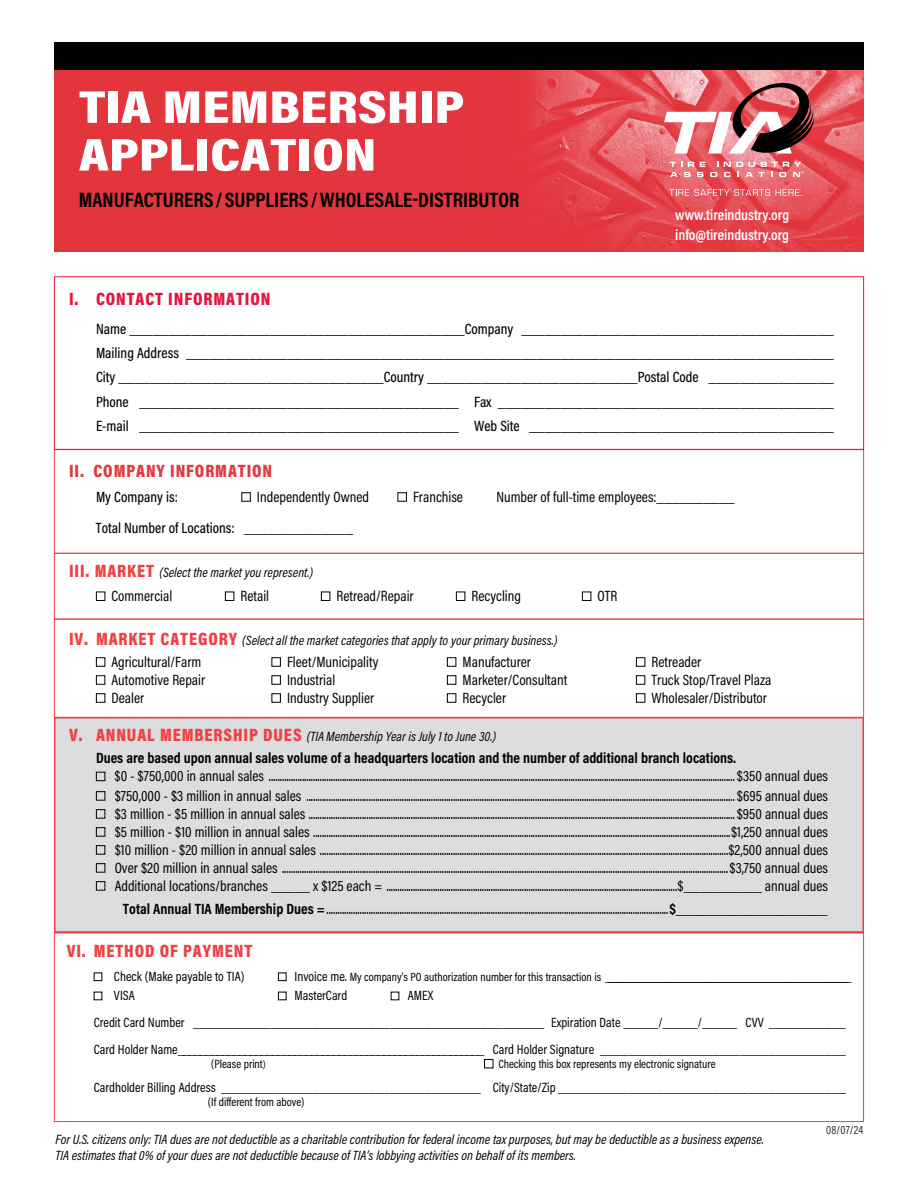
<style>
.page{position:relative;width:918px;height:1188px;background:#fff}
.page>*{position:absolute;margin:0;border:0;box-sizing:border-box;transform-origin:0 0}
.t1{font:900 46.5px/47.7px "Acumin Pro Cond";color:#fff;scale:1.3 1}
.t2{font:700 21px "Acumin Pro Cond";color:#000}
.t3{font:900 18px "Acumin Pro Cond";letter-spacing:.05em;color:#e23a3e}
.t4{font:900 18px "Acumin Pro Cond";letter-spacing:.05em;color:#e3173e}
.t5{font:900 18px "Acumin Pro Cond";letter-spacing:.05em;color:#ef4144}
.t6{font:15px/18px "Acumin Pro Cond";color:#000}
.t7{font:500 15px/24.2px "Acumin Pro Cond";color:#000}
.t8{font:700 15px "Acumin Pro Cond";color:#000}
.t9{font:600 15px/19.5px "Acumin Pro Cond";color:#fff}
.t10{font:13.5px/27px "Acumin Pro Cond";color:#000}
.t11{font:italic 13.5px/16.2px "Acumin Pro Cond";color:#000}
.t12{font:12px "Acumin Pro Cond";color:#000}
.t13{font:300 12px "Acumin Pro Cond";color:#000}
.t14{font:5.55px "Myriad";color:#fff}
.s1{font-weight:900;font-style:normal;font-size:18px;color:#ef4144}
.s2{font-weight:700}
.s3{font-size:12px}
.s4{font-size:10.5px}
</style>
<div class="page">
<img style="left:54px;top:70px;width:810px;height:182px">
<div style="left:54px;top:42px;width:810px;height:28px;background:#000"></div>
<div style="left:54px;top:717px;width:810px;height:217px;background:#dcddde"></div>
<svg style="left:670px;top:162px;width:48px;height:15px"></svg>
<svg style="left:724px;top:162px;width:77px;height:15px"></svg>
<svg style="left:664px;top:83px;width:150px;height:73px"></svg>
<svg style="left:669px;top:189px;width:101px;height:7px"></svg>
<svg style="left:776px;top:189px;width:26px;height:7px"></svg>
<div style="left:96px;top:772px;width:9px;height:9px;border:1px solid #000"></div>
<div style="left:96px;top:791px;width:9px;height:10px;border:1px solid #000"></div>
<div style="left:96px;top:809px;width:9px;height:10px;border:1px solid #000"></div>
<div style="left:96px;top:827px;width:9px;height:10px;border:1px solid #000"></div>
<div style="left:96px;top:845px;width:9px;height:10px;border:1px solid #000"></div>
<div style="left:96px;top:863px;width:9px;height:10px;border:1px solid #000"></div>
<div style="left:96px;top:881px;width:9px;height:10px;border:1px solid #000"></div>
<div style="left:96px;top:592px;width:9px;height:9px;border:1px solid #000"></div>
<div style="left:225px;top:592px;width:9px;height:9px;border:1px solid #000"></div>
<div style="left:321px;top:592px;width:9px;height:9px;border:1px solid #000"></div>
<div style="left:456px;top:592px;width:9px;height:9px;border:1px solid #000"></div>
<div style="left:582px;top:592px;width:9px;height:9px;border:1px solid #000"></div>
<div style="left:54px;top:619px;width:810px;height:99px;border:1px solid #ef4144"></div>
<div style="left:96px;top:657px;width:9px;height:10px;border:1px solid #000"></div>
<div style="left:272px;top:657px;width:9px;height:10px;border:1px solid #000"></div>
<div style="left:447px;top:657px;width:9px;height:10px;border:1px solid #000"></div>
<div style="left:636px;top:657px;width:9px;height:10px;border:1px solid #000"></div>
<div style="left:96px;top:675px;width:9px;height:10px;border:1px solid #000"></div>
<div style="left:272px;top:675px;width:9px;height:10px;border:1px solid #000"></div>
<div style="left:447px;top:675px;width:9px;height:10px;border:1px solid #000"></div>
<div style="left:636px;top:675px;width:9px;height:10px;border:1px solid #000"></div>
<div style="left:96px;top:693px;width:9px;height:10px;border:1px solid #000"></div>
<div style="left:272px;top:693px;width:9px;height:10px;border:1px solid #000"></div>
<div style="left:447px;top:693px;width:9px;height:10px;border:1px solid #000"></div>
<div style="left:636px;top:693px;width:9px;height:10px;border:1px solid #000"></div>
<div style="left:54px;top:449px;width:810px;height:105px;border:1px solid #ef4144"></div>
<div style="left:241px;top:492px;width:10px;height:10px;border:1px solid #000"></div>
<div style="left:398px;top:492px;width:9px;height:10px;border:1px solid #000"></div>
<div style="left:54px;top:276px;width:810px;height:174px;border:1px solid #e3173e"></div>
<div style="left:94px;top:972px;width:8px;height:9px;border:1px solid #000"></div>
<div style="left:278px;top:972px;width:9px;height:9px;border:1px solid #000"></div>
<div style="left:278px;top:992px;width:9px;height:8px;border:1px solid #000"></div>
<div style="left:484px;top:1059px;width:9px;height:9px;border:1px solid #000"></div>
<div style="left:54px;top:931px;width:810px;height:191px;border:1px solid #ef4144"></div>
<h1 class="t1" style="left:79px;top:82px;width:298px">TIA MEMBERSHIP<br>APPLICATION</h1>
<h2 class="t2" style="left:79px;top:186px;width:442px">MANUFACTURERS/SUPPLIERS/WHOLESALE-DISTRIBUTOR</h2>
<p class="t14" style="left:802px;top:171px;width:4px">®</p>
<p class="t9" style="left:675px;top:205px;width:116px">www.tireindustry.org info@tireindustry.org</p>
<p class="t4" style="left:69px;top:287px;width:203px">I. CONTACT INFORMATION</p>
<p class="t7" style="left:96px;top:317px;width:755px">Name ___________________________________________Company __________________________________________ Mailing Address _____________________________________________________________________________________ City __________________________________Country ___________________________Postal Code __________________ Phone _________________________________________ Fax ____________________________________________ E-mail _________________________________________ Web Site ________________________________________</p>
<p class="t3" style="left:69px;top:459px;width:205px">II. COMPANY INFORMATION</p>
<p class="t7" style="left:96px;top:484px;width:83px">My Company is:</p>
<p class="t6" style="left:257px;top:487px;width:114px">Independently Owned</p>
<p class="t6" style="left:413px;top:487px;width:51px">Franchise</p>
<p class="t6" style="left:496px;top:487px;width:240px">Number of full-time employees:__________</p>
<p class="t7" style="left:96px;top:515px;width:259px">Total Number of Locations: ______________</p>
<p class="t11" style="left:69px;top:564px;width:246px"><span class="s1">III. MARKET</span> (Select the market you represent.)</p>
<p class="t6" style="left:111px;top:586px;width:62px">Commercial</p>
<p class="t6" style="left:241px;top:586px;width:30px">Retail</p>
<p class="t6" style="left:337px;top:586px;width:79px">Retread/Repair</p>
<p class="t6" style="left:472px;top:586px;width:51px">Recycling</p>
<p class="t6" style="left:598px;top:586px;width:21px">OTR</p>
<p class="t11" style="left:69px;top:632px;width:490px"><span class="s1">IV. MARKET CATEGORY</span> (Select all the market categories that apply to your primary business.)</p>
<p class="t6" style="left:111px;top:652px;width:91px">Agricultural/Farm</p>
<p class="t6" style="left:287px;top:652px;width:93px">Fleet/Municipality</p>
<p class="t6" style="left:463px;top:652px;width:70px">Manufacturer</p>
<p class="t6" style="left:652px;top:652px;width:51px">Retreader</p>
<p class="t6" style="left:112px;top:670px;width:95px">Automotive Repair</p>
<p class="t6" style="left:287px;top:670px;width:50px">Industrial</p>
<p class="t6" style="left:463px;top:670px;width:106px">Marketer/Consultant</p>
<p class="t6" style="left:652px;top:670px;width:121px">Truck Stop/Travel Plaza</p>
<p class="t6" style="left:112px;top:688px;width:34px">Dealer</p>
<p class="t6" style="left:287px;top:688px;width:89px">Industry Supplier</p>
<p class="t6" style="left:463px;top:688px;width:45px">Recycler</p>
<p class="t6" style="left:652px;top:688px;width:117px">Wholesaler/Distributor</p>
<p class="t11" style="left:69px;top:728px;width:429px"><span class="s1">V. ANNUAL MEMBERSHIP DUES</span> (TIAMembership Year is July 1 to June 30.)</p>
<p class="t8" style="left:96px;top:748px;width:642px">Dues are based upon annual sales volume of a headquarters location and the number of additional branch locations.</p>
<p class="t6" style="left:115px;top:766px;width:715px;line-height:19.5px">$0 - $750,000 in annual sales .................................................................................................................................................................................................................. $350 annual dues $750,000 - $3 million in annual sales ................................................................................................................................................................................................. $695 annual dues</p>
<p class="t6" style="left:115px;top:804px;width:715px;text-align:justify">$3 million - $5 million in annual sales ................................................................................................................................................................................................ $950 annual dues $5 million - $10 million in annual sales ............................................................................................................................................................................................$1,250 annual dues $10 million - $20 million in annual sales ........................................................................................................................................................................................$2,500 annual dues Over $20 million in annual sales .........................................................................................................................................................................................................$3,750 annual dues Additional locations/branches _____ x $125 each = ...................................................................................................................................$__________ annual dues</p>
<p class="t6" style="left:123px;top:899px;width:706px"><span class="s2">Total Annual TIA Membership Dues =</span>..........................................................................................................................................................<span class="s2">$____________________</span></p>
<p class="t5" style="left:67px;top:939px;width:187px">VI. METHOD OF PAYMENT</p>
<p class="t10" style="left:114px;top:963px;width:132px">Check (Make payable to TIA)</p>
<p class="t10" style="left:295px;top:963px;width:314px">Invoice me. <span class="s3">My company’s PO authorization number for this transaction is</span> ______________________________________________________________________________________</p>
<p class="t10" style="left:114px;top:982px;width:22px">VISA</p>
<p class="t10" style="left:295px;top:982px;width:54px">MasterCard</p>
<p class="t10" style="left:94px;top:982px;width:754px;text-indent:314px">AMEX<br>Credit Card Number __________________________________________________ Expiration Date _____/_____/_____ CVV ___________<br>Card Holder Name_ _ _ _ _ _ _ _ _ _ _ _ _ _ _ _ _ _ _ _ _ _ _ _ _ _ _ _ _ _ _ _ _ _ _ _ _ _ _ _ _ _ _ _ _ _ _ _ _ _ _ _ _ _ _ Card Holder Signature ___________________________________</p>
<p class="t12" style="left:211px;top:1056px;width:56px">(Please print<span class="s4">)</span></p>
<p class="t12" style="left:498px;top:1056px;width:219px">Checking this box represents my electronic signature</p>
<p class="t10" style="left:94px;top:1074px;width:754px">Cardholder Billing Address _____________________________________ City/State/Zip _________________________________________</p>
<p class="t12" style="left:208px;top:1094px;width:98px">(If different from above)</p>
<p class="t11" style="left:56px;top:1131px;width:710px">For U.S. citizens only: TIA dues are not deductible as a charitable contribution for federal income tax purposes, but may be deductible as a business expense.<br>TIA estimates that 0% of your dues are not deductible because of TIA’s lobbying activities on behalf of its members.</p>
<p class="t13" style="left:826px;top:1122px;width:39px">08/07/24</p>
</div>
